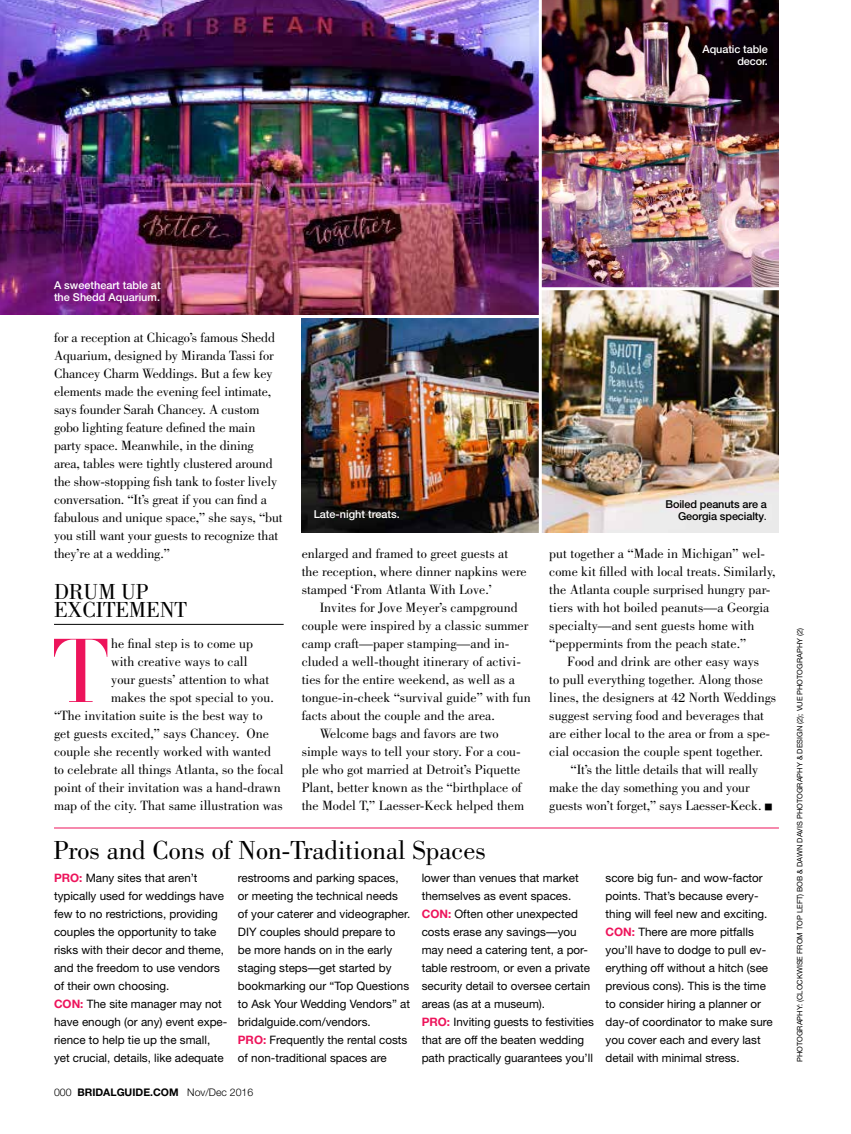
<style>
.page{position:relative;width:851px;height:1134px;background:#fff}
.page>*{position:absolute;margin:0;border:0;box-sizing:border-box;transform-origin:0 0}
.t1{font:94.65px "Firmin Did URWT Roma";color:#ed145b}
.t2{font:27px "Bodoni";color:#000}
.t3{font:22.5px/18px "Bodoni";letter-spacing:-.01em;color:#000}
.t4{font:13.8px/18px "Bodoni";color:#000}
.t5{font:11.7px/18px "Helvetica Neue";color:#000}
.t6{font:500 10.8px/12px "Helvetica Neue";color:#fff}
.t7{font:500 10.8px/12px "Helvetica Neue";letter-spacing:-.01em;color:#000;text-align:right}
.t8{font:700 10.5px "Helvetica Neue";color:#000}
.t9{font:7.5px "Helvetica Neue";color:#000}
.s1{font-weight:400}
.s2{font-weight:700;color:#ed145b}
.s3{font-weight:300}
</style>
<div class="page">
<hr style="left:54px;top:624px;width:230px;height:1px;background:#000">
<img style="left:302px;top:318px;width:236px;height:215px">
<img style="left:0;top:0;width:538px;height:315px">
<hr style="left:54px;top:828px;width:724px;height:1px;background:#ed145b">
<img style="left:542px;top:0;width:236px;height:287px">
<img style="left:542px;top:290px;width:236px;height:243px">
<svg style="left:538px;top:0;width:4px;height:533px"></svg>
<hr style="left:540px;top:287px;width:256px;height:3px;background:#fff">
<p class="t6" style="left:702px;top:44px;width:67px;text-align:right">Aquatic table decor.</p>
<p class="t6" style="left:54px;top:279px;width:108px">A sweetheart table at the Shedd Aquarium.</p>
<p class="t4" style="left:54px;top:328px;width:230px">for a reception at Chicago’s famous Shedd Aquarium, designed by Miranda Tassi for Chancey Charm Weddings. But a few key elements made the evening feel intimate, says founder Sarah Chancey. A custom gobo lighting feature defined the main party space. Meanwhile, in the dining area, tables were tightly clustered around the show-stopping fish tank to foster lively conversation. “It’s great if you can find a fabulous and unique space,” she says, “but you still want your guests to recognize that they’re at a wedding.”</p>
<h3 class="t3" style="left:54px;top:582px;width:134px">DRUM UP<br>EXCITEMENT</h3>
<h1 class="t1" style="left:53px;top:594px;width:57px">T</h1>
<p class="t4" style="left:111px;top:634px;width:143px">he final step is to come up</p>
<p class="t4" style="left:111px;top:652px;width:138px">with creative ways to call</p>
<p class="t4" style="left:111px;top:670px;width:159px">your guests’ attention to what</p>
<p class="t4" style="left:111px;top:688px;width:164px">makes the spot special to you.</p>
<p class="t4" style="left:54px;top:706px;width:210px">“The invitation suite is the best way to</p>
<p class="t4" style="left:54px;top:724px;width:216px">get guests excited,” says Chancey. One</p>
<p class="t4" style="left:54px;top:742px;width:218px">couple she recently worked with wanted</p>
<p class="t4" style="left:54px;top:760px;width:231px">to celebrate all things Atlanta, so the focal</p>
<p class="t4" style="left:54px;top:778px;width:228px">point of their invitation was a hand-drawn</p>
<p class="t4" style="left:54px;top:796px;width:230px">map of the city. That same illustration was</p>
<p class="t6" style="left:314px;top:509px;width:88px">Late-night treats.</p>
<p class="t4" style="left:302px;top:544px;width:227px">enlarged and framed to greet guests at the reception, where dinner napkins were stamped ‘From Atlanta With Love.’</p>
<p class="t4" style="left:320px;top:598px;width:199px">Invites for Jove Meyer’s campground</p>
<p class="t4" style="left:302px;top:616px;width:228px">couple were inspired by a classic summer</p>
<p class="t4" style="left:302px;top:634px;width:209px">camp craft—paper stamping—and in-</p>
<p class="t4" style="left:302px;top:652px;width:221px">cluded a well-thought itinerary of activi-</p>
<p class="t4" style="left:302px;top:670px;width:215px">ties for the entire weekend, as well as a</p>
<p class="t4" style="left:302px;top:688px;width:230px">tongue-in-cheek “survival guide” with fun</p>
<p class="t4" style="left:302px;top:706px;width:195px">facts about the couple and the area.</p>
<p class="t4" style="left:320px;top:724px;width:180px">Welcome bags and favors are two</p>
<p class="t4" style="left:302px;top:742px;width:220px">simple ways to tell your story. For a cou-</p>
<p class="t4" style="left:302px;top:760px;width:220px">ple who got married at Detroit’s Piquette</p>
<p class="t4" style="left:302px;top:778px;width:222px">Plant, better known as the “birthplace of</p>
<p class="t4" style="left:302px;top:796px;width:224px">the Model T,” Laesser-Keck helped them</p>
<h2 class="t2" style="left:53px;top:835px;width:434px">Pros and Cons of Non-Traditional Spaces</h2>
<p class="t7" style="left:665px;top:498px;width:103px">Boiled peanuts are a<br>Georgia specialty<span class="s1">.</span></p>
<p class="t4" style="left:549px;top:544px;width:228px">put together a “Made in Michigan” wel&shy;come kit filled with local treats. Similarly, the Atlanta couple surprised hungry par&shy;tiers with hot boiled peanuts—a Georgia specialty—and sent guests home with “peppermints from the peach state.”</p>
<p class="t4" style="left:567px;top:652px;width:193px">Food and drink are other easy ways</p>
<p class="t4" style="left:549px;top:670px;width:215px">to pull everything together. Along those</p>
<p class="t4" style="left:549px;top:688px;width:228px">lines, the designers at 42 North Weddings</p>
<p class="t4" style="left:549px;top:706px;width:216px">suggest serving food and beverages that</p>
<p class="t4" style="left:549px;top:724px;width:222px">are either local to the area or from a spe-</p>
<p class="t4" style="left:549px;top:742px;width:215px">cial occasion the couple spent together.</p>
<p class="t4" style="left:570px;top:760px;width:189px">“It’s the little details that will really</p>
<p class="t4" style="left:549px;top:778px;width:202px">make the day something you and your</p>
<p class="t4" style="left:549px;top:796px;width:214px">guests won’t forget,” says Laesser-Keck.</p>
<p class="t5" style="left:54px;top:869px;width:175px"><span class="s2">PRO:</span> Many sites that aren’t typically used for weddings have few to no restrictions, providing couples the opportunity to take risks with their decor and theme, and the freedom to use vendors of their own choosing.<br><span class="s2">CON:</span> The site manager may not have enough (or any) event expe&shy;rience to help tie up the small, yet crucial, details, like adequate</p>
<p class="t5" style="left:238px;top:869px;width:174px">restrooms and parking spaces, or meeting the technical needs of your caterer and videographer.<br>DIY couples should prepare to be more hands on in the early staging steps—get started by bookmarking our “Top Questions to Ask Your Wedding Vendors” at bridalguide.com/vendors.<br><span class="s2">PRO:</span> Frequently the rental costs of non-traditional spaces are</p>
<p class="t5" style="left:421px;top:869px;width:174px">lower than venues that market themselves as event spaces.<br><span class="s2">CON:</span> Often other unexpected costs erase any savings—you may need a catering tent, a por&shy;table restroom, or even a private security detail to oversee certain areas (as at a museum).<br><span class="s2">PRO:</span> Inviting guests to festivities that are off the beaten wedding path practically guarantees you’ll</p>
<p class="t5" style="left:605px;top:869px;width:169px">score big fun- and wow-factor points. That’s because every&shy;thing will feel new and exciting.<br><span class="s2">CON:</span> There are more pitfalls you’ll have to dodge to pull ev&shy;erything off without a hitch (see previous cons). This is the time to consider hiring a planner or day-of coordinator to make sure you cover each and every last detail with minimal stress.</p>
<p class="t8" style="left:54px;top:1086px;width:201px"><span class="s3">000</span> BRIDALGUIDE.COM <span class="s3">Nov/Dec 2016</span></p>
<p class="t9" style="left:795px;top:1062px;width:436px;rotate:-90deg">PHOTOGRAPHY: (CLOCKWISE FROM TOP LEFT) BOB &amp; DAWN DAVIS PHOTOGRAPHY &amp; DESIGN (2); VUE PHOTOGRAPHY (2)</p>
</div>
